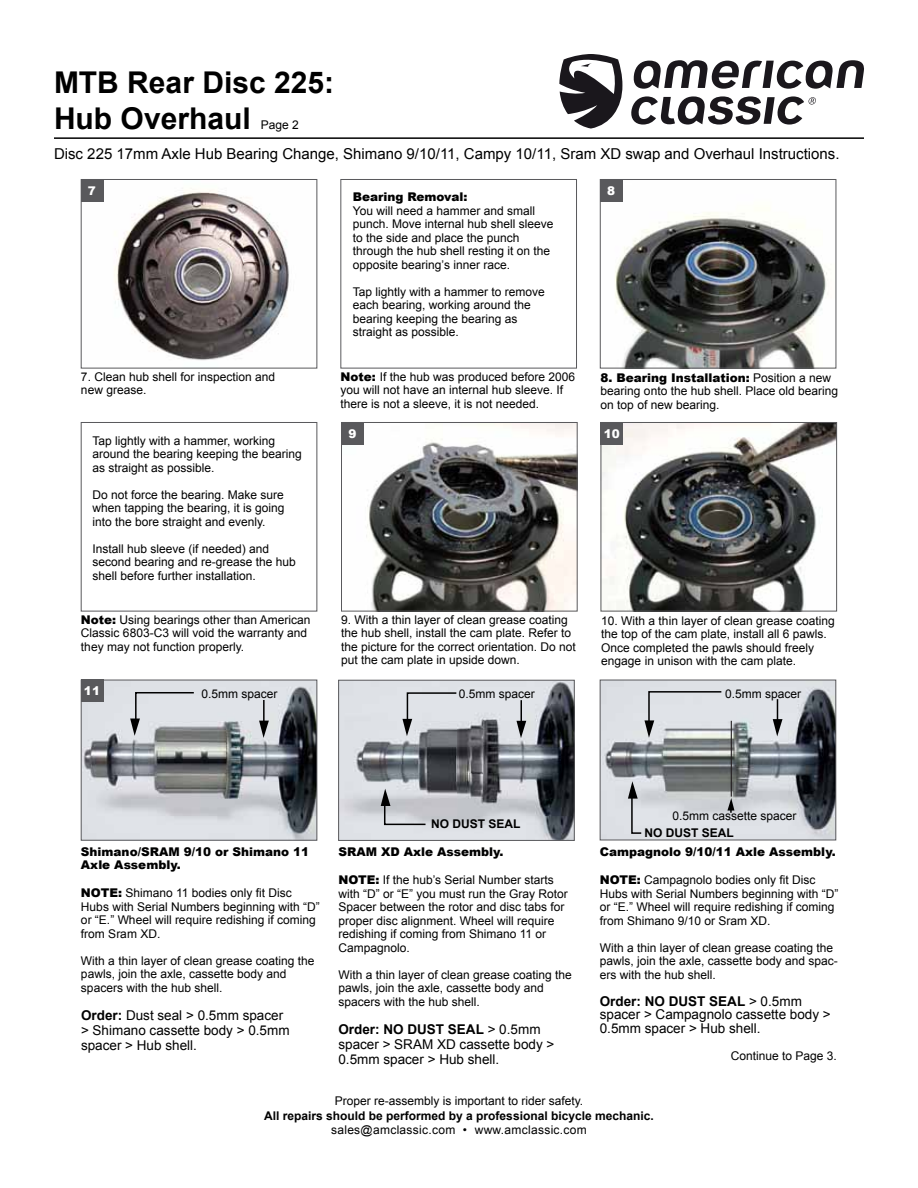
<style>
.page{position:relative;width:918px;height:1188px;background:#fff}
.page>*{position:absolute;margin:0;border:0;box-sizing:border-box;transform-origin:0 0}
.t1{font:700 30px/36px "Arial";color:#000}
.t2{font:15px "Arial";color:#000}
.t3{font:13.5px/15px "Arial";color:#000}
.t4{font:12px/13.5px "Arial";color:#000}
.t5{font:900 12px/13.5px "Arial";color:#000}
.t6{font:700 12px "Arial";color:#000}
.t7{font:12px "Arial";letter-spacing:.025em;color:#000}
.t8{font:900 12px "Arial";color:#fff}
.s1{font-weight:900}
.s2{font-weight:700}
</style>
<div class="page">
<svg style="left:559px;top:54px;width:305px;height:75px"></svg>
<hr style="left:54px;top:137px;width:810px;height:2px;background:#000">
<img style="left:83px;top:181px;width:206px;height:180px">
<div style="left:81px;top:179px;width:236px;height:189px;border:1px solid #59595c"></div>
<div style="left:81px;top:422px;width:236px;height:189px;border:1px solid #59595c"></div>
<img style="left:343px;top:424px;width:233px;height:185px">
<div style="left:341px;top:422px;width:237px;height:189px;border:1px solid #59595c"></div>
<img style="left:603px;top:424px;width:232px;height:185px">
<div style="left:601px;top:422px;width:236px;height:189px;border:1px solid #59595c"></div>
<img style="left:83px;top:682px;width:232px;height:157px">
<div style="left:81px;top:680px;width:236px;height:161px;border:1px solid #59595c"></div>
<div style="left:81px;top:680px;width:22px;height:22px;background:#59595c"></div>
<div style="left:81px;top:179px;width:22px;height:22px;background:#59595c"></div>
<div style="left:341px;top:422px;width:22px;height:22px;background:#59595c"></div>
<div style="left:601px;top:422px;width:22px;height:22px;background:#59595c"></div>
<div style="left:340px;top:179px;width:237px;height:189px;border:1px solid #59595c"></div>
<img style="left:602px;top:181px;width:226px;height:185px">
<div style="left:600px;top:179px;width:236px;height:189px;border:1px solid #59595c"></div>
<div style="left:600px;top:179px;width:22px;height:22px;background:#59595c"></div>
<svg style="left:259px;top:721px;width:10px;height:17px"></svg>
<hr style="left:263px;top:700px;width:2px;height:28px;background:#000">
<img style="left:340px;top:682px;width:233px;height:157px">
<div style="left:338px;top:680px;width:237px;height:161px;border:1px solid #59595c"></div>
<svg style="left:517px;top:700px;width:9px;height:38px"></svg>
<svg style="left:402px;top:692px;width:56px;height:44px;background:#c2c5c9"></svg>
<svg style="left:130px;top:691px;width:65px;height:45px;background:#c3c5c9"></svg>
<svg style="left:381px;top:789px;width:46px;height:37px;background:#b9bbc0"></svg>
<img style="left:602px;top:682px;width:232px;height:156px">
<div style="left:600px;top:680px;width:236px;height:160px;border:1px solid #59595c"></div>
<svg style="left:644px;top:690px;width:79px;height:48px;background:#cfd1d5"></svg>
<svg style="left:773px;top:699px;width:10px;height:37px"></svg>
<svg style="left:628px;top:781px;width:15px;height:54px"></svg>
<hr style="left:731px;top:721px;width:1px;height:76px;background:#241f21">
<svg style="left:727px;top:798px;width:7px;height:15px"></svg>
<h1 class="t1" style="left:54px;top:65px;width:282px">MTB Rear Disc 225:<br>Hub Overhaul</h1>
<p class="t4" style="left:261px;top:118px;width:40px">Page 2</p>
<p class="t2" style="left:54px;top:144px;width:787px">Disc 225 17mm Axle Hub Bearing Change, Shimano 9/10/11, Campy 10/11, Sram XD swap and Overhaul Instructions.</p>
<p class="t8" style="left:88px;top:182px;width:10px">7</p>
<p class="t4" style="left:81px;top:370px;width:196px">7. Clean hub shell for inspection and new grease.</p>
<p class="t4" style="left:92px;top:434px;width:211px">Tap lightly with a hammer, working around the bearing keeping the bearing as straight as possible.</p>
<p class="t4" style="left:92px;top:488px;width:194px;text-align:justify">Do not force the bearing. Make sure when tapping the bearing, it is going into the bore straight and evenly.</p>
<p class="t4" style="left:92px;top:542px;width:205px">Install hub sleeve (if needed) and second bearing and re-grease the hub shell before further installation.</p>
<p class="t5" style="left:353px;top:190px;width:116px">Bearing Removal:</p>
<p class="t4" style="left:353px;top:204px;width:202px">You will need a hammer and small punch. Move internal hub shell sleeve to the side and place the punch through the hub shell resting it on the opposite bearing’s inner race.</p>
<p class="t4" style="left:353px;top:285px;width:194px">Tap lightly with a hammer to remove each bearing, working around the bearing keeping the bearing as straight as possible.</p>
<p class="t8" style="left:607px;top:182px;width:10px">8</p>
<p class="t4" style="left:340px;top:370px;width:236px"><span class="s1">Note:</span> If the hub was produced before 2006 you will not have an internal hub sleeve. If there is not a sleeve, it is not needed.</p>
<p class="t4" style="left:601px;top:371px;width:239px"><span class="s1">8. Bearing Installation:</span> Position a new bearing onto the hub shell. Place old bearing on top of new bearing.</p>
<p class="t8" style="left:348px;top:425px;width:10px">9</p>
<p class="t8" style="left:604px;top:425px;width:18px">10</p>
<p class="t4" style="left:81px;top:613px;width:231px"><span class="s1">Note:</span> Using bearings other than American<br>Classic 6803-C3 will void the warranty and they may not function properly.</p>
<p class="t4" style="left:341px;top:613px;width:236px">9. With a thin layer of clean grease coating the hub shell, install the cam plate. Refer to the picture for the correct orientation. Do not put the cam plate in upside down.</p>
<p class="t4" style="left:601px;top:614px;width:235px">10. With a thin layer of clean grease coating the top of the cam plate, install all 6 pawls.<br>Once completed the pawls should freely engage in unison with the cam plate.</p>
<p class="t8" style="left:84px;top:682px;width:18px">11</p>
<p class="t4" style="left:201px;top:687px;width:78px">0.5mm spacer</p>
<p class="t4" style="left:459px;top:687px;width:78px">0.5mm spacer</p>
<p class="t4" style="left:725px;top:687px;width:78px">0.5mm spacer</p>
<p class="t5" style="left:81px;top:845px;width:230px">Shimano/SRAM 9/10 or Shimano 11<br>Axle Assembly.</p>
<p class="t4" style="left:81px;top:887px;width:240px"><span class="s1">NOTE:</span> Shimano 11 bodies only fit Disc Hubs with Serial Numbers beginning with “D” or “E.” Wheel will require redishing if coming from Sram XD.</p>
<p class="t4" style="left:81px;top:954px;width:235px">With a thin layer of clean grease coating the pawls, join the axle, cassette body and spacers with the hub shell.</p>
<p class="t3" style="left:81px;top:1008px;width:210px"><span class="s2">Order:</span> Dust seal &gt; 0.5mm spacer &gt; Shimano cassette body &gt; 0.5mm spacer &gt; Hub shell.</p>
<p class="t6" style="left:431px;top:816px;width:91px">NO DUST SEAL</p>
<p class="t5" style="left:338px;top:845px;width:167px">SRAM XD Axle Assembly.</p>
<p class="t4" style="left:338px;top:873px;width:231px"><span class="s1">NOTE:</span> If the hub’s Serial Number starts with “D” or “E” you must run the Gray Rotor Spacer between the rotor and disc tabs for proper disc alignment. Wheel will require redishing if coming from Shimano 11 or Campagnolo.</p>
<p class="t4" style="left:338px;top:968px;width:235px">With a thin layer of clean grease coating the pawls, join the axle, cassette body and spacers with the hub shell.</p>
<p class="t3" style="left:338px;top:1022px;width:218px"><span class="s2">Order: NO DUST SEAL</span> &gt; 0.5mm spacer &gt; SRAM XD cassette body &gt;<br>0.5mm spacer &gt; Hub shell.</p>
<p class="t4" style="left:672px;top:809px;width:126px">0.5mm cassette spacer</p>
<p class="t6" style="left:644px;top:825px;width:91px">NO DUST SEAL</p>
<p class="t5" style="left:600px;top:845px;width:237px">Campagnolo 9/10/11 Axle Assembly.</p>
<p class="t4" style="left:600px;top:873px;width:240px"><span class="s1">NOTE:</span> Campagnolo bodies only fit Disc Hubs with Serial Numbers beginning with “D” or “E.” Wheel will require redishing if coming from Shimano 9/10 or Sram XD.</p>
<p class="t4" style="left:600px;top:941px;width:240px">With a thin layer of clean grease coating the pawls, join the axle, cassette body and spac&shy;ers with the hub shell.</p>
<p class="t3" style="left:600px;top:994px;width:233px;line-height:13.5px"><span class="s2">Order: NO DUST SEAL</span> &gt; 0.5mm spacer &gt; Campagnolo cassette body &gt;<br>0.5mm spacer &gt; Hub shell.</p>
<p class="t4" style="left:731px;top:1049px;width:108px">Continue to Page 3.</p>
<p class="t4" style="left:335px;top:1094px;width:250px">Proper re-assembly is important to rider safety.</p>
<p class="t6" style="left:264px;top:1107px;width:391px">All repairs should be performed by a professional bicycle mechanic.</p>
<p class="t7" style="left:331px;top:1122px;width:257px">sales@amclassic.com • www.amclassic.com</p>
</div>
